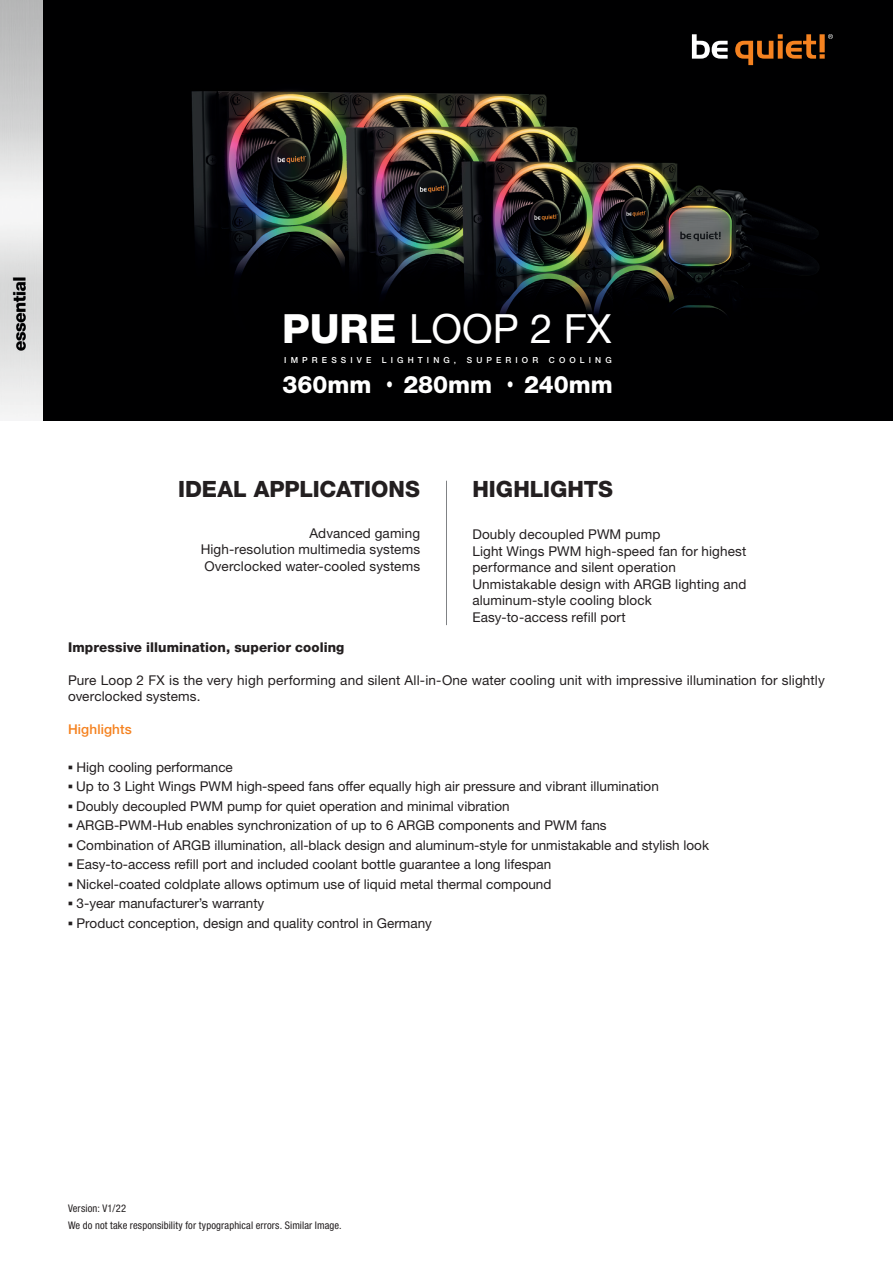
<style>
.page{position:relative;width:893px;height:1263px;background:#fff}
.page>*{position:absolute;margin:0;border:0;box-sizing:border-box;transform-origin:0 0}
.t1{font:40.35px "Helvetica Neue LT Pro";color:#fff}
.t2{font:800 24px "Helvetica Neue LT Pro";color:#fff}
.t3{font:800 22.5px "Helvetica Neue LT Pro";color:#231f20}
.t4{font:13.5px/16.5px "Helvetica Neue LT Pro";color:#231f20}
.t5{font:800 13.5px "Helvetica Neue LT Pro";letter-spacing:.01em;color:#231f20}
.t6{font:500 13.5px "Helvetica Neue LT Pro";letter-spacing:.01em;color:#f58220}
.t7{font:condensed 10.5px/17.2px "Helvetica Neue LT Pro";letter-spacing:.015em;color:#231f20}
.t8{font:500 8.4px "Helvetica Neue LT Pro";letter-spacing:.49em;color:#fff}
.s1{font-weight:800}
.s2{font-family:"Arial Narrow";font-weight:400}
.s3{font-family:"Franklin Gothic";font-weight:500}
</style>
<div class="page">
<div style="left:0;top:0;width:893px;height:421px;background:#000001"></div>
<svg style="left:692px;top:34px;width:36px;height:25px"></svg>
<svg style="left:735px;top:34px;width:98px;height:31px"></svg>
<img style="left:0;top:0;width:42px;height:421px">
<hr style="left:446px;top:481px;width:1px;height:144px;background:#808285">
<img style="left:191px;top:90px;width:628px;height:227px">
<h1 class="t1" style="left:282px;top:304px;width:331px"><span class="s1">PURE</span> LOOP 2 FX</h1>
<h2 class="t2" style="left:283px;top:371px;width:332px">360mm <span class="s2">•</span> 280mm <span class="s2">•</span> 240mm</h2>
<p class="t8" style="left:284px;top:355px;width:89px">IMPRESSIVE</p>
<p class="t8" style="left:382px;top:355px;width:76px">LIGHTING,</p>
<p class="t8" style="left:467px;top:355px;width:73px">SUPERIOR</p>
<p class="t8" style="left:549px;top:355px;width:64px">COOLING</p>
<h3 class="t3" style="left:178px;top:475px;width:244px">IDEAL APPLICATIONS</h3>
<h3 class="t3" style="left:472px;top:475px;width:142px">HIGHLIGHTS</h3>
<p class="t4" style="left:201px;top:524px;width:221px;text-align:justify;text-indent:109px">Advanced gaming High-resolution multimedia systems Overclocked water-cooled systems</p>
<p class="t4" style="left:472px;top:526px;width:276px">Doubly decoupled PWM pump<br>Light Wings PWM high-speed fan for highest performance and silent operation Unmistakable design with ARGB lighting and aluminum-style cooling block Easy-to-access refill port</p>
<p class="t5" style="left:68px;top:639px;width:278px">Impressive illumination, superior cooling</p>
<p class="t4" style="left:68px;top:671px;width:758px">Pure Loop 2 FX is the very high performing and silent All-in-One water cooling unit with impressive illumination for slightly overclocked systems.</p>
<p class="t6" style="left:68px;top:721px;width:65px">Highlights</p>
<p class="t4" style="left:68px;top:758px;width:166px"><span class="s3">▪</span> High cooling performance</p>
<p class="t4" style="left:68px;top:778px;width:592px"><span class="s3">▪</span> Up to 3 Light Wings PWM high-speed fans offer equally high air pressure and vibrant illumination</p>
<p class="t4" style="left:68px;top:797px;width:443px"><span class="s3">▪</span> Doubly decoupled PWM pump for quiet operation and minimal vibration</p>
<p class="t4" style="left:68px;top:817px;width:540px"><span class="s3">▪</span> ARGB-PWM-Hub enables synchronization of up to 6 ARGB components and PWM fans</p>
<p class="t4" style="left:68px;top:836px;width:642px"><span class="s3">▪</span> Combination of ARGB illumination, all-black design and aluminum-style for unmistakable and stylish look</p>
<p class="t4" style="left:68px;top:856px;width:485px"><span class="s3">▪</span> Easy-to-access refill port and included coolant bottle guarantee a long lifespan</p>
<p class="t4" style="left:68px;top:875px;width:485px"><span class="s3">▪</span> Nickel-coated coldplate allows optimum use of liquid metal thermal compound</p>
<p class="t4" style="left:68px;top:895px;width:198px"><span class="s3">▪</span> 3-year manufacturer’s warranty</p>
<p class="t4" style="left:68px;top:914px;width:365px"><span class="s3">▪</span> Product conception, design and quality control in Germany</p>
<p class="t7" style="left:68px;top:1199px;width:275px">Version: V1/22<br>We do not take responsibility for typographical errors. Similar Image.</p>
</div>
